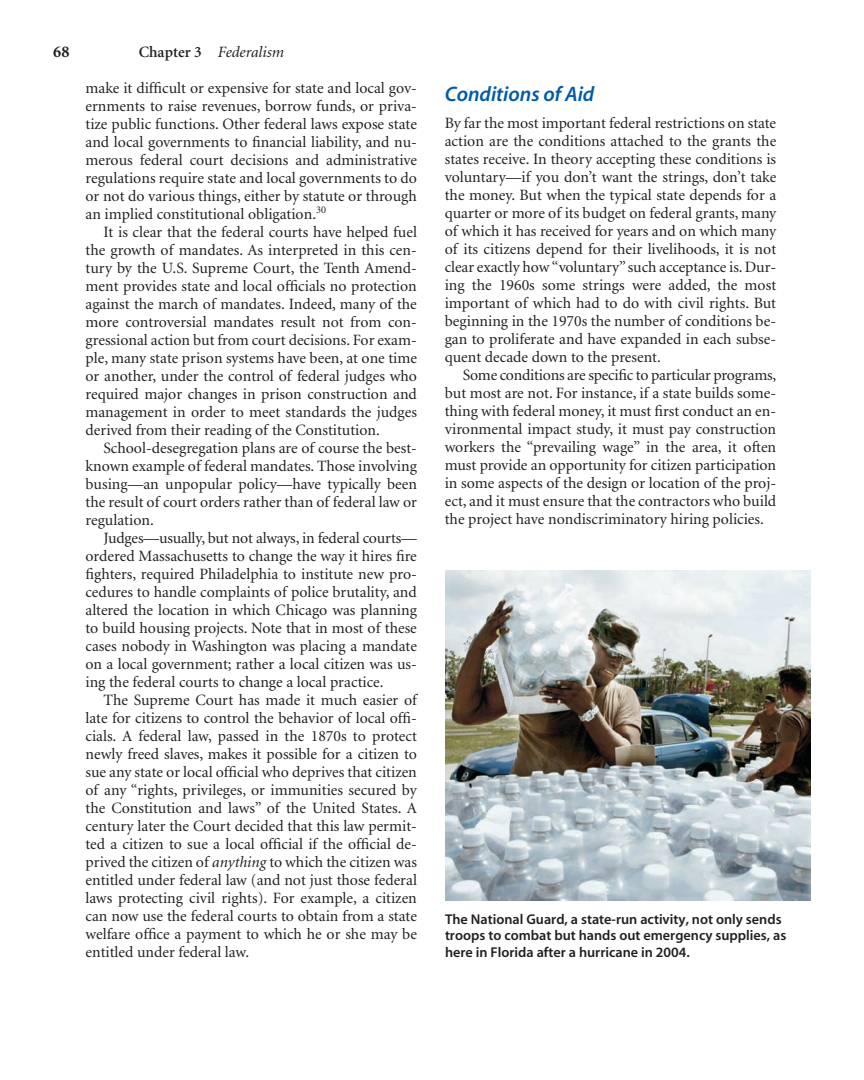
<style>
.page{position:relative;width:864px;height:1080px;background:#fff}
.page>*{position:absolute;margin:0;border:0;box-sizing:border-box;transform-origin:0 0}
.t1{font:21px "Myriad Sem Itl";color:#015aaa}
.t2{font:700 16.5px "Minion";color:#231f20}
.t3{font:15.75px "Minion";color:#231f20}
.t4{font:italic 15.75px "Minion";color:#231f20}
.t5{font:14.25px/16.5px "Myriad Sem";color:#231f20}
.s1{font-weight:600;font-style:normal}
.s2{font-style:italic}
</style>
<div class="page">
<img style="left:446px;top:571px;width:364px;height:329px">
<p class="t2" style="left:53px;top:45px;width:18px">68</p>
<p class="t4" style="left:139px;top:46px;width:147px"><span class="s1">Chapter 3</span> Federalism</p>
<p class="t3" style="left:86px;top:81px;width:333px">make it difficult or expensive for state and local gov-</p>
<p class="t3" style="left:86px;top:99px;width:333px">ernments to raise revenues, borrow funds, or priva-</p>
<p class="t3" style="left:86px;top:117px;width:333px">tize public functions. Other federal laws expose state</p>
<p class="t3" style="left:86px;top:135px;width:333px">and local governments to financial liability, and nu-</p>
<p class="t3" style="left:86px;top:153px;width:333px">merous federal court decisions and administrative</p>
<p class="t3" style="left:86px;top:171px;width:333px">regulations require state and local governments to do</p>
<p class="t3" style="left:86px;top:189px;width:333px">or not do various things, either by statute or through</p>
<p class="t3" style="left:86px;top:207px;width:242px">an implied constitutional obligation.<sup>30</sup></p>
<p class="t3" style="left:104px;top:225px;width:315px">It is clear that the federal courts have helped fuel</p>
<p class="t3" style="left:85px;top:243px;width:333px">the growth of mandates. As interpreted in this cen-</p>
<p class="t3" style="left:85px;top:261px;width:333px">tury by the U.S. Supreme Court, the Tenth Amend-</p>
<p class="t3" style="left:85px;top:279px;width:333px">ment provides state and local officials no protection</p>
<p class="t3" style="left:85px;top:297px;width:333px">against the march of mandates. Indeed, many of the</p>
<p class="t3" style="left:85px;top:315px;width:333px">more controversial mandates result not from con-</p>
<p class="t3" style="left:85px;top:333px;width:333px">gressional action but from court decisions. For exam-</p>
<p class="t3" style="left:85px;top:351px;width:333px">ple, many state prison systems have been, at one time</p>
<p class="t3" style="left:85px;top:369px;width:333px">or another, under the control of federal judges who</p>
<p class="t3" style="left:85px;top:387px;width:333px">required major changes in prison construction and</p>
<p class="t3" style="left:85px;top:405px;width:333px">management in order to meet standards the judges</p>
<p class="t3" style="left:85px;top:423px;width:296px">derived from their reading of the Constitution.</p>
<p class="t3" style="left:104px;top:441px;width:315px">School-desegregation plans are of course the best-</p>
<p class="t3" style="left:85px;top:459px;width:333px">known example of federal mandates. Those involving</p>
<p class="t3" style="left:85px;top:477px;width:333px">busing—an unpopular policy—have typically been</p>
<p class="t3" style="left:85px;top:495px;width:333px">the result of court orders rather than of federal law or</p>
<p class="t3" style="left:85px;top:513px;width:70px">regulation.</p>
<p class="t3" style="left:104px;top:531px;width:315px">Judges—usually, but not always, in federal courts—</p>
<p class="t3" style="left:85px;top:549px;width:333px">ordered Massachusetts to change the way it hires fire</p>
<p class="t3" style="left:85px;top:567px;width:333px">fighters, required Philadelphia to institute new pro-</p>
<p class="t3" style="left:85px;top:585px;width:333px">cedures to handle complaints of police brutality, and</p>
<p class="t3" style="left:85px;top:603px;width:333px">altered the location in which Chicago was planning</p>
<p class="t3" style="left:85px;top:621px;width:333px">to build housing projects. Note that in most of these</p>
<p class="t3" style="left:85px;top:639px;width:333px">cases nobody in Washington was placing a mandate</p>
<p class="t3" style="left:85px;top:657px;width:333px">on a local government; rather a local citizen was us-</p>
<p class="t3" style="left:85px;top:675px;width:300px">ing the federal courts to change a local practice.</p>
<p class="t3" style="left:104px;top:694px;width:315px">The Supreme Court has made it much easier of</p>
<p class="t3" style="left:85px;top:712px;width:333px">late for citizens to control the behavior of local offi-</p>
<p class="t3" style="left:85px;top:730px;width:333px">cials. A federal law, passed in the 1870s to protect</p>
<p class="t3" style="left:85px;top:748px;width:333px">newly freed slaves, makes it possible for a citizen to</p>
<p class="t3" style="left:85px;top:766px;width:333px">sue any state or local official who deprives that citizen</p>
<p class="t3" style="left:85px;top:784px;width:333px">of any “rights, privileges, or immunities secured by</p>
<p class="t3" style="left:85px;top:802px;width:333px">the Constitution and laws” of the United States. A</p>
<p class="t3" style="left:85px;top:820px;width:333px">century later the Court decided that this law permit-</p>
<p class="t3" style="left:85px;top:838px;width:333px">ted a citizen to sue a local official if the official de-</p>
<p class="t3" style="left:85px;top:856px;width:333px">prived the citizen of <span class="s2">anything</span> to which the citizen was</p>
<p class="t3" style="left:85px;top:874px;width:333px">entitled under federal law (and not just those federal</p>
<p class="t3" style="left:85px;top:892px;width:333px">laws protecting civil rights). For example, a citizen</p>
<p class="t3" style="left:85px;top:910px;width:333px">can now use the federal courts to obtain from a state</p>
<p class="t3" style="left:85px;top:928px;width:333px">welfare office a payment to which he or she may be</p>
<p class="t3" style="left:85px;top:946px;width:165px">entitled under federal law.</p>
<p class="t1" style="left:445px;top:86px;width:151px">Conditions of Aid</p>
<p class="t3" style="left:445px;top:116px;width:333px">By far the most important federal restrictions on state</p>
<p class="t3" style="left:445px;top:134px;width:333px">action are the conditions attached to the grants the</p>
<p class="t3" style="left:445px;top:152px;width:333px">states receive. In theory accepting these conditions is</p>
<p class="t3" style="left:445px;top:170px;width:333px">voluntary—if you don’t want the strings, don’t take</p>
<p class="t3" style="left:445px;top:188px;width:333px">the money. But when the typical state depends for a</p>
<p class="t3" style="left:445px;top:206px;width:333px">quarter or more of its budget on federal grants, many</p>
<p class="t3" style="left:445px;top:224px;width:333px">of which it has received for years and on which many</p>
<p class="t3" style="left:445px;top:242px;width:333px">of its citizens depend for their livelihoods, it is not</p>
<p class="t3" style="left:445px;top:260px;width:333px">clear exactly how “voluntary” such acceptance is. Dur-</p>
<p class="t3" style="left:445px;top:278px;width:333px">ing the 1960s some strings were added, the most</p>
<p class="t3" style="left:445px;top:296px;width:333px">important of which had to do with civil rights. But</p>
<p class="t3" style="left:445px;top:314px;width:333px">beginning in the 1970s the number of conditions be-</p>
<p class="t3" style="left:445px;top:332px;width:333px">gan to proliferate and have expanded in each subse-</p>
<p class="t3" style="left:445px;top:350px;width:218px">quent decade down to the present.</p>
<p class="t3" style="left:463px;top:368px;width:315px">Some conditions are specific to particular programs,</p>
<p class="t3" style="left:445px;top:386px;width:333px">but most are not. For instance, if a state builds some-</p>
<p class="t3" style="left:445px;top:404px;width:333px">thing with federal money, it must first conduct an en-</p>
<p class="t3" style="left:445px;top:422px;width:333px">vironmental impact study, it must pay construction</p>
<p class="t3" style="left:445px;top:440px;width:333px">workers the “prevailing wage” in the area, it often</p>
<p class="t3" style="left:445px;top:458px;width:333px">must provide an opportunity for citizen participation</p>
<p class="t3" style="left:445px;top:476px;width:333px">in some aspects of the design or location of the proj-</p>
<p class="t3" style="left:445px;top:494px;width:333px">ect, and it must ensure that the contractors who build</p>
<p class="t3" style="left:445px;top:512px;width:321px">the project have nondiscriminatory hiring policies.</p>
<p class="t5" style="left:445px;top:912px;width:343px">The National Guard, a state-run activity, not only sends troops to combat but hands out emergency supplies, as here in Florida after a hurricane in 2004.</p>
</div>
